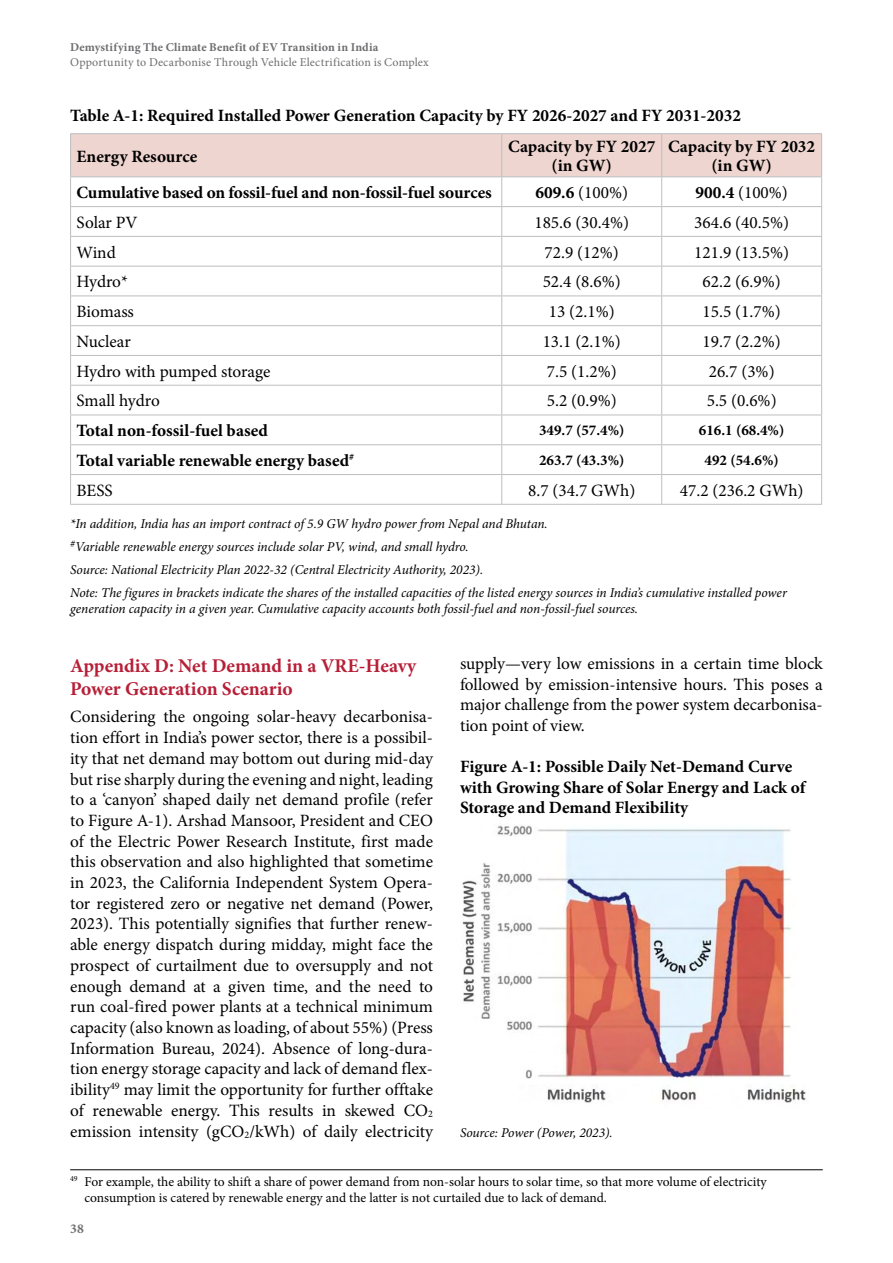
<style>
.page{position:relative;width:893px;height:1263px;background:#fff}
.page>*{position:absolute;margin:0;border:0;box-sizing:border-box;transform-origin:0 0}
.H_2N{font:700 19.5px/23.4px "Minion Pro";color:#b71f38}
.BODY-Text_M{font:17.25px/20.7px "Minion Pro";color:#000;text-align:justify}
.Table_Figure_Heading_M{font:700 17.25px/18.6px "Minion Pro";color:#000;text-align:center}
.BODY-Text_M-2{font:700 17.25px "Minion Pro";letter-spacing:-.005em;color:#000}
.t1{font:700 15px "Minion Pro";color:#000}
.Table_Source_less_space{font:italic 13.5px/16.2px "Minion Pro";letter-spacing:-.005em;color:#000}
.FOOTNOTE{font:13.5px/16.2px "Minion Pro";letter-spacing:-.005em;color:#000}
.t2{font:700 13.5px "Minion Pro";color:#6d6e71}
.t3{font:12px "Minion Pro";letter-spacing:.015em;color:#6d6e71}
.t4{font:700 12px "Minion Pro";letter-spacing:.01em;color:#6d6e71}
.s1{font-weight:700}
.s2{font-size:10.05px}
</style>
<div class="page">
<hr style="left:70px;top:133px;width:432px;height:1px;background:#bcbec0">
<hr style="left:502px;top:133px;width:160px;height:1px;background:#bcbec0">
<hr style="left:662px;top:133px;width:160px;height:1px;background:#bcbec0">
<svg style="left:70px;top:134px;width:752px;height:132px"></svg>
<hr style="left:70px;top:266px;width:432px;height:1px;background:#bcbec0">
<hr style="left:70px;top:266px;width:1px;height:30px;background:#bcbec0">
<hr style="left:502px;top:266px;width:160px;height:1px;background:#bcbec0">
<hr style="left:501px;top:266px;width:1px;height:30px;background:#bcbec0">
<hr style="left:662px;top:266px;width:160px;height:1px;background:#bcbec0">
<hr style="left:661px;top:266px;width:1px;height:30px;background:#bcbec0">
<hr style="left:821px;top:266px;width:1px;height:30px;background:#bcbec0">
<hr style="left:70px;top:296px;width:432px;height:1px;background:#bcbec0">
<hr style="left:502px;top:296px;width:160px;height:1px;background:#bcbec0">
<hr style="left:662px;top:296px;width:160px;height:1px;background:#bcbec0">
<hr style="left:70px;top:325px;width:432px;height:1px;background:#bcbec0">
<hr style="left:502px;top:325px;width:160px;height:1px;background:#bcbec0">
<hr style="left:662px;top:325px;width:160px;height:1px;background:#bcbec0">
<hr style="left:70px;top:355px;width:432px;height:1px;background:#bcbec0">
<hr style="left:502px;top:355px;width:160px;height:1px;background:#bcbec0">
<hr style="left:662px;top:355px;width:160px;height:1px;background:#bcbec0">
<hr style="left:70px;top:385px;width:432px;height:1px;background:#bcbec0">
<hr style="left:502px;top:385px;width:160px;height:1px;background:#bcbec0">
<hr style="left:662px;top:385px;width:160px;height:1px;background:#bcbec0">
<hr style="left:70px;top:415px;width:432px;height:1px;background:#bcbec0">
<hr style="left:502px;top:415px;width:160px;height:1px;background:#bcbec0">
<hr style="left:662px;top:415px;width:160px;height:1px;background:#bcbec0">
<hr style="left:70px;top:444px;width:432px;height:1px;background:#bcbec0">
<hr style="left:502px;top:444px;width:160px;height:1px;background:#bcbec0">
<hr style="left:662px;top:444px;width:160px;height:1px;background:#bcbec0">
<hr style="left:70px;top:474px;width:432px;height:1px;background:#bcbec0">
<svg style="left:70px;top:296px;width:1px;height:208px"></svg>
<hr style="left:502px;top:474px;width:160px;height:1px;background:#bcbec0">
<svg style="left:501px;top:296px;width:1px;height:208px"></svg>
<hr style="left:662px;top:474px;width:160px;height:1px;background:#bcbec0">
<svg style="left:661px;top:296px;width:1px;height:208px"></svg>
<svg style="left:821px;top:296px;width:1px;height:208px"></svg>
<hr style="left:70px;top:504px;width:432px;height:1px;background:#bcbec0">
<hr style="left:502px;top:504px;width:160px;height:1px;background:#bcbec0">
<hr style="left:662px;top:504px;width:160px;height:1px;background:#bcbec0">
<hr style="left:70px;top:1169px;width:753px;height:1px;background:#000">
<img style="left:462px;top:825px;width:344px;height:278px">
<p class="t4" style="left:70px;top:39px;width:310px">Demystifying The Climate Benefit of EV Transition in India</p>
<p class="t3" style="left:70px;top:54px;width:360px">Opportunity to Decarbonise Through Vehicle Electrification is Complex</p>
<p class="Table_Figure_Heading_M" style="left:70px;top:106px;width:672px">Table A-1: Required Installed Power Generation Capacity by FY 2026-2027 and FY 2031-2032</p>
<p class="Table_Figure_Heading_M" style="left:77px;top:146px;width:122px">Energy Resource</p>
<p class="Table_Figure_Heading_M" style="left:508px;top:137px;width:149px">Capacity by FY 2027 (in GW)</p>
<p class="Table_Figure_Heading_M" style="left:668px;top:137px;width:149px">Capacity by FY 2032 (in GW)</p>
<p class="BODY-Text_M-2" style="left:77px;top:180px;width:417px">Cumulative based on fossil-fuel and non-fossil-fuel sources</p>
<p class="BODY-Text_M" style="left:535px;top:182px;width:94px"><span class="s1">609.6</span> (100%)</p>
<p class="BODY-Text_M" style="left:695px;top:182px;width:94px"><span class="s1">900.4</span> (100%)</p>
<p class="BODY-Text_M" style="left:77px;top:212px;width:63px">Solar PV</p>
<p class="BODY-Text_M" style="left:534px;top:212px;width:96px">185.6 (30.4%)</p>
<p class="BODY-Text_M" style="left:694px;top:212px;width:96px">364.6 (40.5%)</p>
<p class="BODY-Text_M" style="left:77px;top:242px;width:41px">Wind</p>
<p class="BODY-Text_M" style="left:545px;top:242px;width:76px">72.9 (12%)</p>
<p class="BODY-Text_M" style="left:694px;top:242px;width:96px">121.9 (13.5%)</p>
<p class="BODY-Text_M" style="left:77px;top:271px;width:53px">Hydro*</p>
<p class="BODY-Text_M" style="left:543px;top:271px;width:80px">52.4 (8.6%)</p>
<p class="BODY-Text_M" style="left:703px;top:271px;width:80px">62.2 (6.9%)</p>
<p class="BODY-Text_M" style="left:77px;top:301px;width:59px">Biomass</p>
<p class="BODY-Text_M" style="left:549px;top:301px;width:67px">13 (2.1%)</p>
<p class="BODY-Text_M" style="left:703px;top:301px;width:80px">15.5 (1.7%)</p>
<p class="BODY-Text_M" style="left:77px;top:331px;width:56px">Nuclear</p>
<p class="BODY-Text_M" style="left:543px;top:331px;width:80px">13.1 (2.1%)</p>
<p class="BODY-Text_M" style="left:703px;top:331px;width:80px">19.7 (2.2%)</p>
<p class="BODY-Text_M" style="left:77px;top:361px;width:195px">Hydro with pumped storage</p>
<p class="BODY-Text_M" style="left:547px;top:361px;width:71px">7.5 (1.2%)</p>
<p class="BODY-Text_M" style="left:709px;top:361px;width:67px">26.7 (3%)</p>
<p class="BODY-Text_M" style="left:77px;top:391px;width:85px">Small hydro</p>
<p class="BODY-Text_M" style="left:547px;top:391px;width:71px">5.2 (0.9%)</p>
<p class="BODY-Text_M" style="left:707px;top:391px;width:71px">5.5 (0.6%)</p>
<p class="BODY-Text_M-2" style="left:77px;top:418px;width:193px">Total non-fossil-fuel based</p>
<p class="t1" style="left:539px;top:420px;width:87px">349.7 (57.4%)</p>
<p class="t1" style="left:699px;top:420px;width:87px">616.1 (68.4%)</p>
<p class="BODY-Text_M-2" style="left:77px;top:448px;width:279px">Total variable renewable energy based<sup>#</sup></p>
<p class="t1" style="left:539px;top:450px;width:87px">263.7 (43.3%)</p>
<p class="t1" style="left:705px;top:450px;width:76px">492 (54.6%)</p>
<p class="BODY-Text_M" style="left:77px;top:480px;width:38px">BESS</p>
<p class="BODY-Text_M" style="left:528px;top:480px;width:109px">8.7 (34.7 GWh)</p>
<p class="BODY-Text_M" style="left:680px;top:480px;width:125px">47.2 (236.2 GWh)</p>
<p class="Table_Source_less_space" style="left:70px;top:516px;width:479px">*In addition, India has an import contract of 5.9 GW hydro power from Nepal and Bhutan.</p>
<p class="Table_Source_less_space" style="left:70px;top:539px;width:400px"><sup>#</sup>Variable renewable energy sources include solar PV, wind, and small hydro.</p>
<p class="Table_Source_less_space" style="left:70px;top:562px;width:415px">Source: National Electricity Plan 2022-32 (Central Electricity Authority, 2023).</p>
<p class="Table_Source_less_space" style="left:70px;top:585px;width:718px">Note: The figures in brackets indicate the shares of the installed capacities of the listed energy sources in India’s cumulative installed power generation capacity in a given year. Cumulative capacity accounts both fossil-fuel and non-fossil-fuel sources.</p>
<p class="H_2N" style="left:70px;top:653px;width:347px">Appendix D: Net Demand in a VRE-Heavy<br>Power Generation Scenario</p>
<p class="BODY-Text_M" style="left:70px;top:707px;width:364px">Considering the ongoing solar-heavy decarbonisa&shy;tion effort in India’s power sector, there is a possibil&shy;ity that net demand may bottom out during mid-day but rise sharply during the evening and night, leading to a ‘canyon’ shaped daily net demand profile (refer to Figure A-1). Arshad Mansoor, President and CEO of the Electric Power Research Institute, first made this observation and also highlighted that sometime in 2023, the California Independent System Opera&shy;tor registered zero or negative net demand (Power, 2023). This potentially signifies that further renew&shy;able energy dispatch during midday, might face the prospect of curtailment due to oversupply and not enough demand at a given time, and the need to run coal-fired power plants at a technical minimum capacity (also known as loading, of about 55%) (Press Information Bureau, 2024). Absence of long-dura&shy;tion energy storage capacity and lack of demand flex&shy;ibility<sup>49</sup> may limit the opportunity for further offtake of renewable energy. This results in skewed CO<span class="s2">2 </span>emission intensity (gCO<span class="s2">2</span>/kWh) of daily electricity</p>
<p class="BODY-Text_M" style="left:460px;top:653px;width:364px">supply—very low emissions in a certain time block followed by emission-intensive hours. This poses a major challenge from the power system decarbonisa&shy;tion point of view.</p>
<p class="Table_Figure_Heading_M" style="left:460px;top:756px;width:347px;line-height:20.7px;text-align:left">Figure A-1: Possible Daily Net-Demand Curve with Growing Share of Solar Energy and Lack of<br>Storage and Demand Flexibility</p>
<p class="Table_Source_less_space" style="left:460px;top:1124px;width:154px">Source: Power (Power, 2023).</p>
<p class="FOOTNOTE" style="left:85px;top:1173px;width:684px;text-indent:-14px"><sup>49</sup> For example, the ability to shift a share of power demand from non-solar hours to solar time, so that more volume of electricity consumption is catered by renewable energy and the latter is not curtailed due to lack of demand.</p>
<p class="t2" style="left:70px;top:1219px;width:15px">38</p>
</div>
